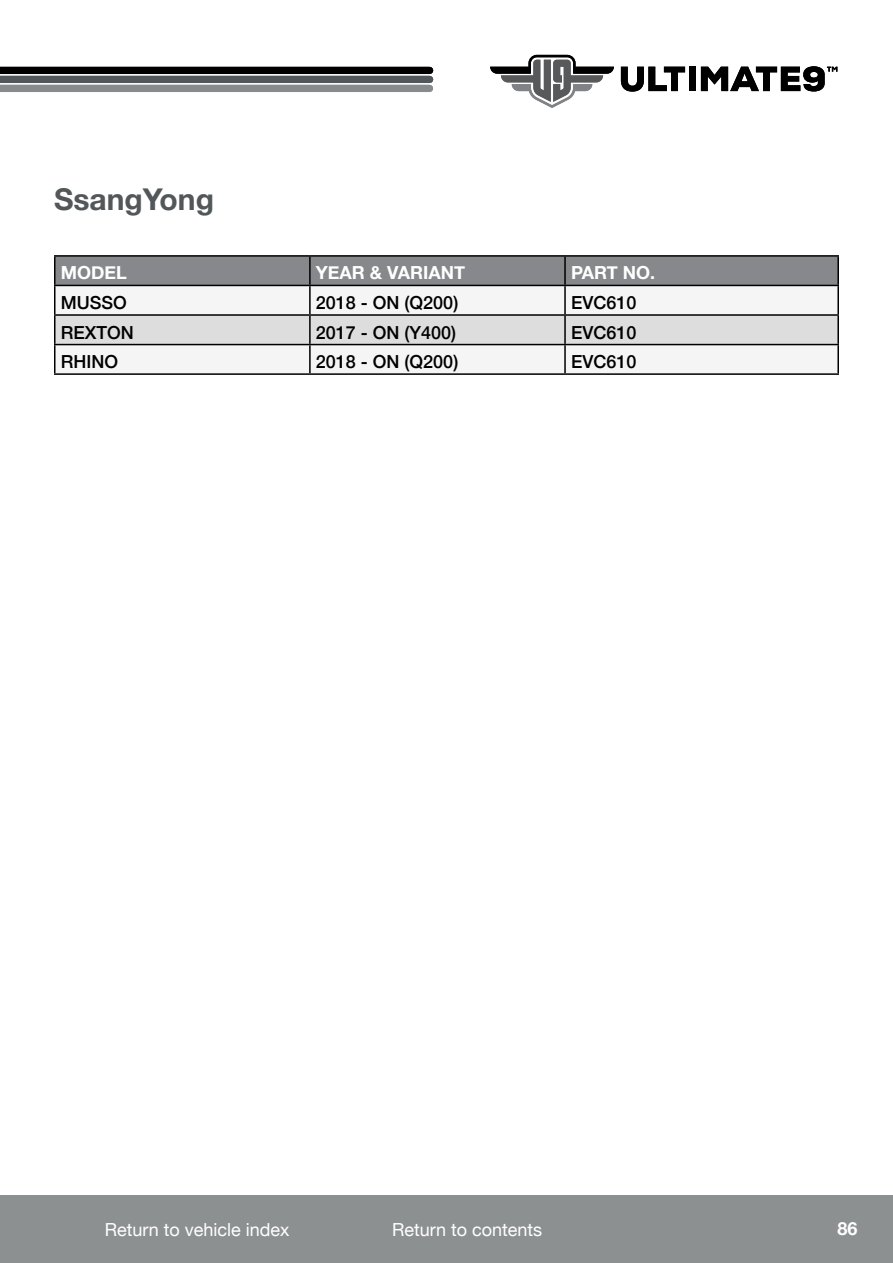
<style>
.page{position:relative;width:893px;height:1263px;background:#fff}
.page>*{position:absolute;margin:0;border:0;box-sizing:border-box;transform-origin:0 0}
.t1{font:700 30px "Helvetica Neue";color:#52575a}
.t2{font:500 18px "Helvetica Neue";color:#000}
.t3{font:18px "Helvetica Neue";color:#fff}
.t4{font:700 18px "Helvetica Neue";color:#fff}
</style>
<div class="page">
<div style="left:0;top:1196px;width:893px;height:67px;background:#8d9091"></div>
<div style="left:0;top:67px;width:430px;height:7px;background:#000"></div>
<div style="left:0;top:85px;width:429px;height:7px;background:#878b8d"></div>
<div style="left:0;top:76px;width:430px;height:7px;background:#52575a"></div>
<svg style="left:490px;top:55px;width:124px;height:53px"></svg>
<svg style="left:621px;top:67px;width:64px;height:25px"></svg>
<div style="left:689px;top:67px;width:7px;height:24px;background:#000"></div>
<svg style="left:701px;top:66px;width:136px;height:25px"></svg>
<div style="left:56px;top:257px;width:781px;height:28px;background:#87888c"></div>
<div style="left:56px;top:286px;width:781px;height:60px;background:#f6f5f5"></div>
<div style="left:56px;top:316px;width:781px;height:28px;background:#ddddde"></div>
<hr style="left:54px;top:255px;width:256px;height:2px;background:#000">
<hr style="left:54px;top:257px;width:2px;height:28px;background:#000">
<hr style="left:310px;top:255px;width:255px;height:2px;background:#000">
<hr style="left:309px;top:257px;width:2px;height:28px;background:#000">
<hr style="left:565px;top:255px;width:274px;height:2px;background:#000">
<hr style="left:564px;top:257px;width:2px;height:28px;background:#000">
<hr style="left:837px;top:257px;width:2px;height:28px;background:#000">
<hr style="left:54px;top:285px;width:256px;height:1px;background:#000">
<hr style="left:54px;top:286px;width:2px;height:28px;background:#000">
<hr style="left:310px;top:285px;width:255px;height:1px;background:#000">
<hr style="left:309px;top:286px;width:2px;height:28px;background:#000">
<hr style="left:565px;top:285px;width:274px;height:1px;background:#000">
<hr style="left:564px;top:286px;width:2px;height:28px;background:#000">
<hr style="left:837px;top:286px;width:2px;height:28px;background:#000">
<hr style="left:54px;top:314px;width:256px;height:2px;background:#000">
<hr style="left:54px;top:316px;width:2px;height:28px;background:#000">
<hr style="left:310px;top:314px;width:255px;height:2px;background:#000">
<hr style="left:309px;top:316px;width:2px;height:28px;background:#000">
<hr style="left:565px;top:314px;width:274px;height:2px;background:#000">
<hr style="left:564px;top:316px;width:2px;height:28px;background:#000">
<hr style="left:837px;top:316px;width:2px;height:28px;background:#000">
<hr style="left:54px;top:344px;width:256px;height:1px;background:#000">
<hr style="left:54px;top:345px;width:2px;height:28px;background:#000">
<hr style="left:310px;top:344px;width:255px;height:1px;background:#000">
<hr style="left:309px;top:345px;width:2px;height:28px;background:#000">
<hr style="left:565px;top:344px;width:274px;height:1px;background:#000">
<hr style="left:564px;top:345px;width:2px;height:28px;background:#000">
<hr style="left:837px;top:345px;width:2px;height:28px;background:#000">
<hr style="left:54px;top:373px;width:256px;height:2px;background:#000">
<hr style="left:310px;top:373px;width:255px;height:2px;background:#000">
<hr style="left:565px;top:373px;width:274px;height:2px;background:#000">
<h1 class="t1" style="left:54px;top:176px;width:162px">SsangYong</h1>
<p class="t4" style="left:61px;top:259px;width:68px">MODEL</p>
<p class="t4" style="left:316px;top:259px;width:151px">YEAR &amp; VARIANT</p>
<p class="t4" style="left:571px;top:259px;width:83px">PART NO.</p>
<p class="t2" style="left:61px;top:288px;width:68px">MUSSO</p>
<p class="t2" style="left:316px;top:288px;width:144px">2018 - ON (Q200)</p>
<p class="t2" style="left:571px;top:288px;width:67px">EVC610</p>
<p class="t2" style="left:61px;top:318px;width:75px">REXTON</p>
<p class="t2" style="left:316px;top:318px;width:142px">2017 - ON (Y400)</p>
<p class="t2" style="left:571px;top:318px;width:67px">EVC610</p>
<p class="t2" style="left:61px;top:347px;width:59px">RHINO</p>
<p class="t2" style="left:316px;top:347px;width:144px">2018 - ON (Q200)</p>
<p class="t2" style="left:571px;top:347px;width:67px">EVC610</p>
<p class="t3" style="left:132px;top:1217px;width:156px">Go to vehicle index</p>
<p class="t3" style="left:392px;top:1217px;width:152px">Return to contents</p>
<p class="t4" style="left:837px;top:1214px;width:22px">86</p>
<p class="t3" style="left:105px;top:1217px;width:186px">Return to vehicle index</p>
</div>
